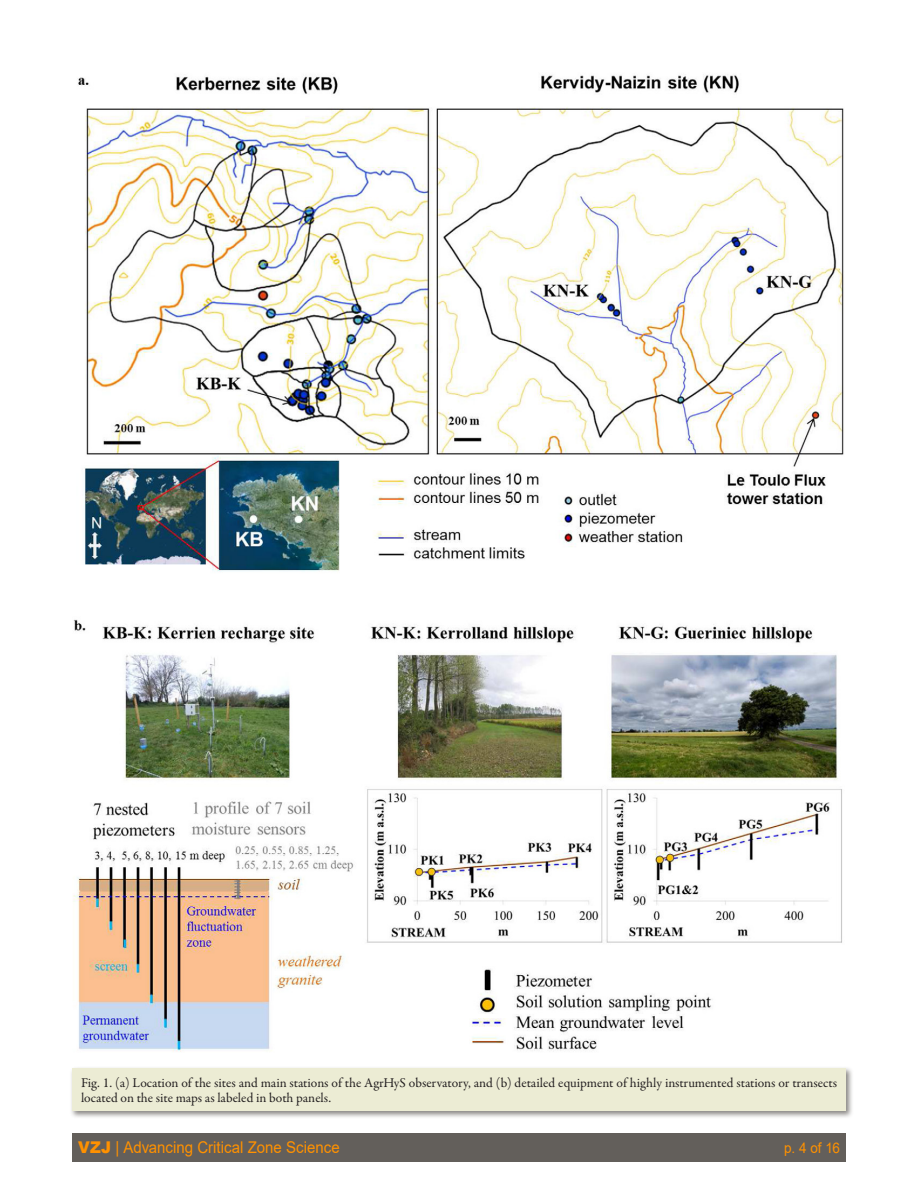
<style>
.page{position:relative;width:918px;height:1188px;background:#fff}
.page>*{position:absolute;margin:0;border:0;box-sizing:border-box;transform-origin:0 0}
.t1{font:16.2px "Arial";color:#ff9100;scale:.93 1}
.t2{font:14.55px "Arial";color:#ff9100;scale:.93 1}
.t3{font:13.5px/15px "Garamond Premr Pro";color:#231f20}
.s1{font-weight:900}
</style>
<div class="page">
<div style="left:72px;top:1133px;width:774px;height:28px;background:#635f5b"></div>
<div style="left:70px;top:1066px;width:784px;height:53px;background:#635f5b;opacity:.75"></div>
<div style="left:72px;top:1068px;width:774px;height:43px;background:#ececd4"></div>
<img style="left:73px;top:74px;width:771px;height:978px">
<p class="t3" style="left:81px;top:1076px;width:758px">Fig. 1. (a) Location of the sites and main stations of the AgrHyS observatory, and (b) detailed equipment of highly instrumented stations or transects located on the site maps as labeled in both panels.</p>
<p class="t1" style="left:78px;top:1136px;width:283px"><span class="s1">VZJ</span> | Advancing Critical Zone Science</p>
<p class="t2" style="left:784px;top:1137px;width:61px">p. 4 of 16</p>
</div>
